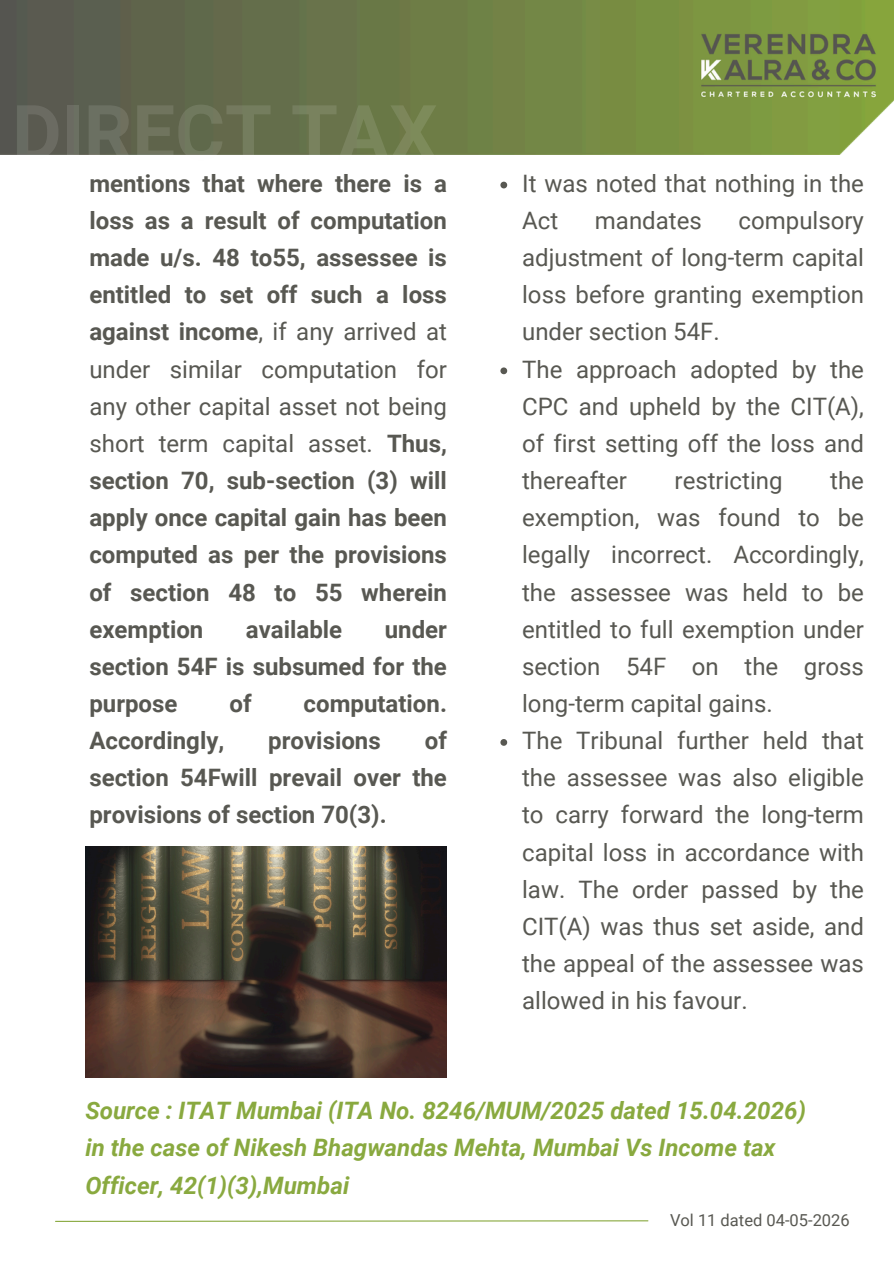
<style>
.page{position:relative;width:894px;height:1264px;background:#fff}
.page>*{position:absolute;margin:0;border:0;box-sizing:border-box;transform-origin:0 0}
.t1{font:24px/37.2px "Roboto";color:#585852}
.t2{font:700 24px/37.2px "Roboto";color:#585852;text-align:justify}
.t3{font:italic 700 24px/37.2px "Roboto";color:#89a93f}
.t4{font:16.5px "Roboto";color:#585852}
.s1{font-weight:400}
</style>
<div class="page">
<img style="left:0;top:0;width:893px;height:154px">
<svg style="left:55px;top:1220px;width:594px;height:2px"></svg>
<img style="left:85px;top:846px;width:362px;height:231px">
<svg style="left:500px;top:182px;width:7px;height:6px"></svg>
<svg style="left:500px;top:367px;width:7px;height:7px"></svg>
<svg style="left:500px;top:739px;width:7px;height:6px"></svg>
<p class="t2" style="left:89px;top:165px;width:359px">mentions that where there is a loss as a result of computation made u/s. 48 to55, assessee is entitled to set off such a loss against income<span class="s1">, if any arrived at under similar computation for any other capital asset not being short term capital asset.</span> Thus, section 70, sub-section (3) will apply once capital gain has been computed as per the provisions of section 48 to 55 wherein exemption</p>
<p class="t2" style="left:89px;top:611px;width:359px;text-indent:295px">under section 54F is subsumed for the purpose</p>
<p class="t2" style="left:246px;top:611px;width:98px">available</p>
<p class="t2" style="left:229px;top:685px;width:24px">of</p>
<p class="t2" style="left:303px;top:685px;width:145px">computation.</p>
<p class="t2" style="left:89px;top:722px;width:359px;text-indent:335px">of section 54Fwill prevail over the provisions of section 70(3).</p>
<p class="t2" style="left:89px;top:722px;width:136px">Accordingly,</p>
<p class="t2" style="left:268px;top:722px;width:114px">provisions</p>
<p class="t1" style="left:522px;top:165px;width:343px">It was noted that nothing in the<br>Act</p>
<p class="t1" style="left:522px;top:202px;width:343px;text-indent:216px">compulsory adjustment of long‑term capital loss before granting exemption under section 54F.<br>The approach adopted by the<br>CPC and upheld by the CIT(A), of first setting off the loss and thereafter</p>
<p class="t1" style="left:594px;top:202px;width:108px">mandates</p>
<p class="t1" style="left:522px;top:462px;width:343px;text-indent:308px">the exemption, was found to be legally incorrect. Accordingly, the assessee was held to be entitled to full exemption under section 54F on the gross long‑term capital gains.<br>The Tribunal further held that the assessee was also eligible to carry forward the long‑term capital loss in accordance with law. The order passed by the<br>CIT(A) was thus set aside, and the appeal of the assessee was allowed in his favour.</p>
<p class="t1" style="left:674px;top:462px;width:109px">restricting</p>
<p class="t3" style="left:85px;top:1092px;width:722px">Source : ITAT Mumbai (ITA No. 8246/MUM/2025 dated 15.04.2026) in the case of Nikesh Bhagwandas Mehta, Mumbai Vs Income tax<br>Officer, 42(1)(3),Mumbai</p>
<p class="t4" style="left:669px;top:1211px;width:181px">Vol 11 dated 04-05-2026</p>
</div>
